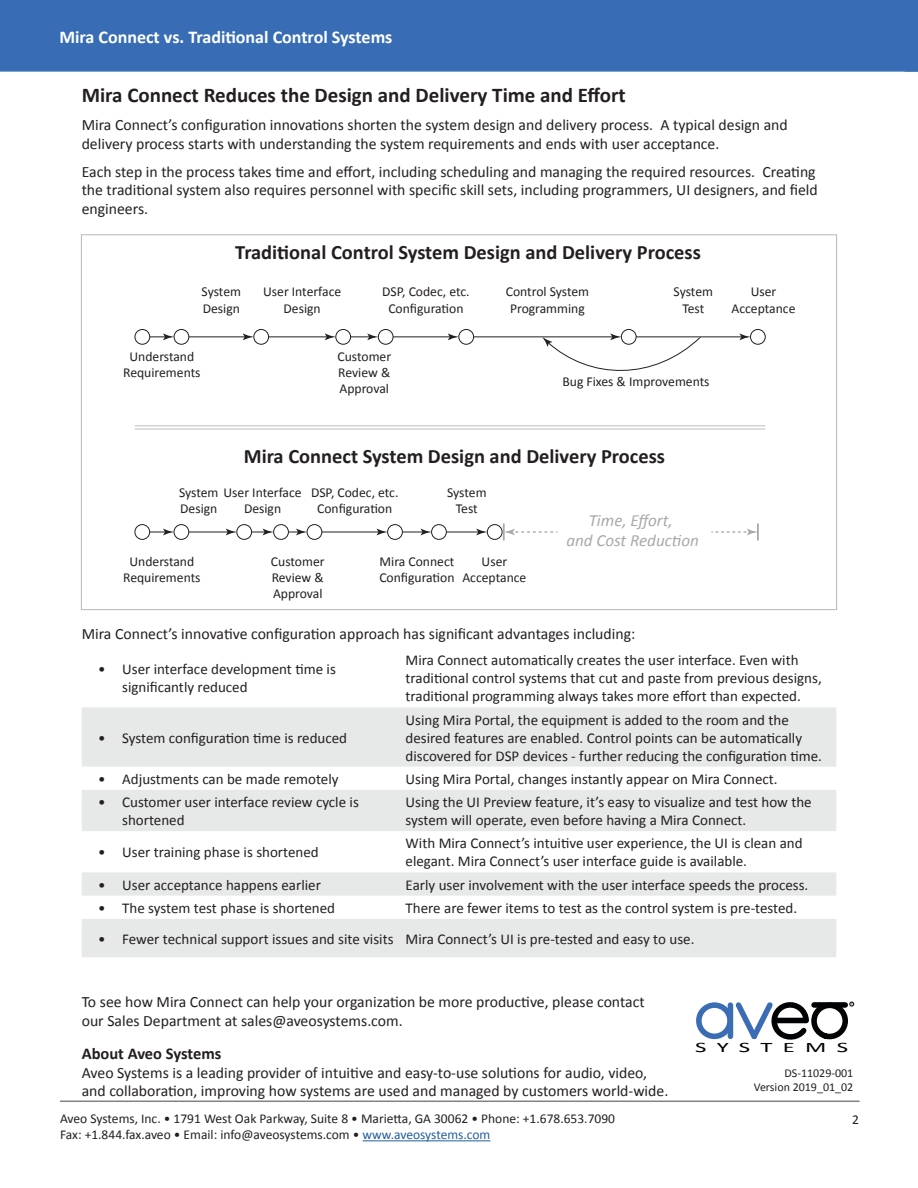
<style>
.page{position:relative;width:918px;height:1188px;background:#fff}
.page>*{position:absolute;margin:0;border:0;box-sizing:border-box;transform-origin:0 0}
.t1{font:700 21px "Calibri";color:#231f20}
.t2{font:700 20.4px "Calibri";color:#231f20}
.t3{font:700 18px "Calibri";color:#fff}
.t4{font:italic 17.1px/20.4px "Calibri";color:#a7a9ac;text-align:center}
.t5{font:700 16.5px "Calibri";color:#231f20}
.t6{font:15.75px/18.9px "Calibri";color:#231f20}
.t7{font:15px/18px "Calibri";color:#231f20}
.t8{font:14.4px "Calibri";letter-spacing:.41em;color:#010203;scale:1.72 1}
.t9{font:13.65px/16.4px "Calibri";color:#231f20;text-align:center}
.t10{font:13.5px/16.2px "Calibri";color:#231f20}
.t11{font:12px/14.4px "Calibri";color:#231f20;text-align:right}
.t12{font:3.75px "Calibri";color:#231f20}
.s1{color:#215e9f}
</style>
<div class="page">
<hr style="left:363px;top:1140px;width:127px;height:1px;background:#215e9f">
<div style="left:0;top:0;width:904px;height:72px;background:#386db5"></div>
<svg style="left:904px;top:0;width:14px;height:72px"></svg>
<hr style="left:60px;top:1101px;width:800px;height:1px;background:#808285">
<svg style="left:82px;top:707px;width:754px;height:250px;fill:#e7e8e8"></svg>
<hr style="left:636px;top:336px;width:107px;height:1px;background:#231f20">
<svg style="left:739px;top:334px;width:11px;height:6px"></svg>
<hr style="left:474px;top:336px;width:140px;height:1px;background:#231f20">
<svg style="left:542px;top:334px;width:160px;height:37px"></svg>
<hr style="left:393px;top:336px;width:58px;height:1px;background:#231f20">
<svg style="left:448px;top:334px;width:10px;height:6px"></svg>
<hr style="left:336px;top:336px;width:35px;height:1px;background:#231f20">
<svg style="left:367px;top:334px;width:11px;height:6px"></svg>
<hr style="left:269px;top:336px;width:59px;height:1px;background:#231f20">
<svg style="left:325px;top:334px;width:10px;height:6px"></svg>
<hr style="left:189px;top:336px;width:57px;height:1px;background:#231f20">
<svg style="left:243px;top:334px;width:10px;height:6px"></svg>
<svg style="left:150px;top:334px;width:24px;height:6px"></svg>
<div style="left:135px;top:329px;width:15px;height:16px;border:1px solid #231f20;border-radius:50%"></div>
<div style="left:174px;top:329px;width:15px;height:16px;border:1px solid #231f20;border-radius:50%"></div>
<div style="left:253px;top:329px;width:16px;height:16px;border:1px solid #231f20;border-radius:50%"></div>
<div style="left:336px;top:329px;width:15px;height:15px;background:#fff;border-radius:50%"></div>
<div style="left:335px;top:329px;width:16px;height:16px;border:1px solid #231f20;border-radius:50%"></div>
<div style="left:378px;top:329px;width:16px;height:16px;border:1px solid #231f20;border-radius:50%"></div>
<div style="left:458px;top:329px;width:16px;height:16px;border:1px solid #231f20;border-radius:50%"></div>
<div style="left:621px;top:329px;width:15px;height:15px;background:#fff;border-radius:50%"></div>
<div style="left:621px;top:329px;width:16px;height:16px;border:1px solid #231f20;border-radius:50%"></div>
<div style="left:750px;top:329px;width:16px;height:16px;border:1px solid #231f20;border-radius:50%"></div>
<hr style="left:446px;top:532px;width:34px;height:1px;background:#231f20">
<svg style="left:476px;top:529px;width:11px;height:6px"></svg>
<svg style="left:403px;top:529px;width:28px;height:6px"></svg>
<hr style="left:322px;top:532px;width:58px;height:1px;background:#231f20">
<svg style="left:377px;top:529px;width:10px;height:6px"></svg>
<svg style="left:289px;top:529px;width:18px;height:6px"></svg>
<svg style="left:252px;top:529px;width:21px;height:6px"></svg>
<hr style="left:189px;top:532px;width:40px;height:1px;background:#231f20">
<svg style="left:226px;top:529px;width:10px;height:6px"></svg>
<svg style="left:150px;top:529px;width:24px;height:6px"></svg>
<div style="left:134px;top:524px;width:16px;height:16px;border:1px solid #231f20;border-radius:50%"></div>
<div style="left:174px;top:524px;width:15px;height:16px;border:1px solid #231f20;border-radius:50%"></div>
<div style="left:236px;top:524px;width:16px;height:16px;border:1px solid #231f20;border-radius:50%"></div>
<div style="left:273px;top:524px;width:16px;height:16px;border:1px solid #231f20;border-radius:50%"></div>
<div style="left:307px;top:524px;width:15px;height:16px;border:1px solid #231f20;border-radius:50%"></div>
<div style="left:431px;top:524px;width:16px;height:16px;border:1px solid #231f20;border-radius:50%"></div>
<div style="left:487px;top:524px;width:16px;height:16px;border:1px solid #231f20;border-radius:50%"></div>
<div style="left:387px;top:524px;width:16px;height:16px;border:1px solid #231f20;border-radius:50%"></div>
<svg style="left:503px;top:524px;width:54px;height:16px"></svg>
<svg style="left:711px;top:524px;width:48px;height:16px"></svg>
<hr style="left:135px;top:425px;width:630px;height:1px;background:#bcbec0">
<hr style="left:135px;top:429px;width:630px;height:1px;background:#bcbec0">
<div style="left:696px;top:1002px;width:37px;height:37px;border:6px solid #3b6db5;border-radius:50%"></div>
<div style="left:728px;top:1005px;width:5px;height:31px;background:#3b6db5"></div>
<svg style="left:731px;top:1001px;width:123px;height:39px"></svg>
<p class="t3" style="left:59px;top:25px;width:335px">Mira Connect vs. Traditional Control Systems</p>
<h1 class="t1" style="left:82px;top:81px;width:546px">Mira Connect Reduces the Design and Delivery Time and Effort</h1>
<p class="t6" style="left:82px;top:115px;width:708px">Mira Connect’s configuration innovations shorten the system design and delivery process. A typical design and delivery process starts with understanding the system requirements and ends with user acceptance.</p>
<p class="t6" style="left:82px;top:162px;width:738px">Each step in the process takes time and effort, including scheduling and managing the required resources. Creating the traditional system also requires personnel with specific skill sets, including programmers, UI designers, and field engineers.</p>
<h2 class="t2" style="left:235px;top:239px;width:467px">Traditional Control System Design and Delivery Process</h2>
<p class="t9" style="left:263px;top:284px;width:80px">User Interface<br>Design</p>
<p class="t9" style="left:382px;top:284px;width:89px">DSP, Codec, etc.<br>Configuration</p>
<p class="t9" style="left:506px;top:284px;width:85px">Control System<br>Programming</p>
<p class="t9" style="left:202px;top:284px;width:41px;text-align:left">System<br>Design</p>
<p class="t9" style="left:674px;top:284px;width:41px">System<br>Test</p>
<p class="t9" style="left:732px;top:284px;width:65px">User<br>Acceptance</p>
<p class="t9" style="left:123px;top:348px;width:79px">Understand<br>Requirements</p>
<p class="t9" style="left:337px;top:348px;width:55px;text-align:justify">Customer Review &amp; Approval</p>
<p class="t9" style="left:562px;top:374px;width:149px">Bug Fixes &amp; Improvements</p>
<h2 class="t2" style="left:244px;top:444px;width:423px">Mira Connect System Design and Delivery Process</h2>
<p class="t9" style="left:244px;top:484px;width:59px;text-align:left;text-indent:-65px">System User Interface<br>Design</p>
<p class="t9" style="left:180px;top:500px;width:39px">Design</p>
<p class="t9" style="left:311px;top:484px;width:89px">DSP, Codec, etc.<br>Configuration</p>
<p class="t9" style="left:447px;top:484px;width:41px">System<br>Test</p>
<p class="t9" style="left:123px;top:553px;width:79px">Understand<br>Requirements</p>
<p class="t9" style="left:271px;top:553px;width:55px;text-align:justify">Customer Review &amp; Approval</p>
<p class="t9" style="left:379px;top:553px;width:77px;text-align:left">Mira Connect<br>Configuration</p>
<p class="t9" style="left:462px;top:553px;width:65px">User<br>Acceptance</p>
<p class="t4" style="left:566px;top:509px;width:134px">Time, Effort,<br>and Cost Reduction</p>
<p class="t6" style="left:82px;top:625px;width:555px">Mira Connect’s innovative configuration approach has significant advantages including:</p>
<p class="t7" style="left:122px;top:660px;width:215px;text-indent:-24px">• User interface development time is significantly reduced</p>
<p class="t7" style="left:406px;top:651px;width:418px">Mira Connect automatically creates the user interface. Even with traditional control systems that cut and paste from previous designs, traditional programming always takes more effort than expected.</p>
<p class="t7" style="left:98px;top:729px;width:250px">• System configuration time is reduced</p>
<p class="t7" style="left:406px;top:711px;width:418px">Using Mira Portal, the equipment is added to the room and the desired features are enabled. Control points can be automatically discovered for DSP devices - further reducing the configuration time.</p>
<p class="t7" style="left:98px;top:770px;width:242px">• Adjustments can be made remotely</p>
<p class="t7" style="left:406px;top:770px;width:374px">Using Mira Portal, changes instantly appear on Mira Connect.</p>
<p class="t7" style="left:122px;top:793px;width:238px;text-indent:-24px">• Customer user interface review cycle is shortened</p>
<p class="t7" style="left:406px;top:793px;width:408px">Using the UI Preview feature, it’s easy to visualize and test how the system will operate, even before having a Mira Connect.</p>
<p class="t7" style="left:98px;top:843px;width:222px">• User training phase is shortened</p>
<p class="t7" style="left:406px;top:834px;width:399px">With Mira Connect’s intuitive user experience, the UI is clean and elegant. Mira Connect’s user interface guide is available.</p>
<p class="t7" style="left:98px;top:876px;width:224px">• User acceptance happens earlier</p>
<p class="t7" style="left:406px;top:876px;width:404px">Early user involvement with the user interface speeds the process.</p>
<p class="t7" style="left:98px;top:899px;width:238px">• The system test phase is shortened</p>
<p class="t7" style="left:406px;top:899px;width:393px">There are fewer items to test as the control system is pre-tested.</p>
<p class="t7" style="left:98px;top:930px;width:598px">• Fewer technical support issues and site visits Mira Connect’s UI is pre-tested and easy to use.</p>
<p class="t6" style="left:82px;top:992px;width:564px">To see how Mira Connect can help your organization be more productive, please contact our Sales Department at sales@aveosystems.com.</p>
<p class="t5" style="left:82px;top:1043px;width:141px">About Aveo Systems</p>
<p class="t6" style="left:82px;top:1063px;width:588px">Aveo Systems is a leading provider of intuitive and easy-to-use solutions for audio, video, and collaboration, improving how systems are used and managed by customers world-wide.</p>
<p class="t12" style="left:851px;top:1002px;width:4px">R</p>
<p class="t8" style="left:695px;top:1038px;width:90px">SYSTEMS</p>
<p class="t11" style="left:754px;top:1066px;width:101px">DS-11029-001<br>Version 2019_01_02</p>
<p class="t10" style="left:60px;top:1111px;width:557px">Aveo Systems, Inc. • 1791 West Oak Parkway, Suite 8 • Marietta, GA 30062 • Phone: +1.678.653.7090<br>Fax: +1.844.fax.aveo • Email: info@aveosystems.com • <span class="s1">www.aveosystems.com</span></p>
<p class="t10" style="left:852px;top:1111px;width:8px">2</p>
</div>
